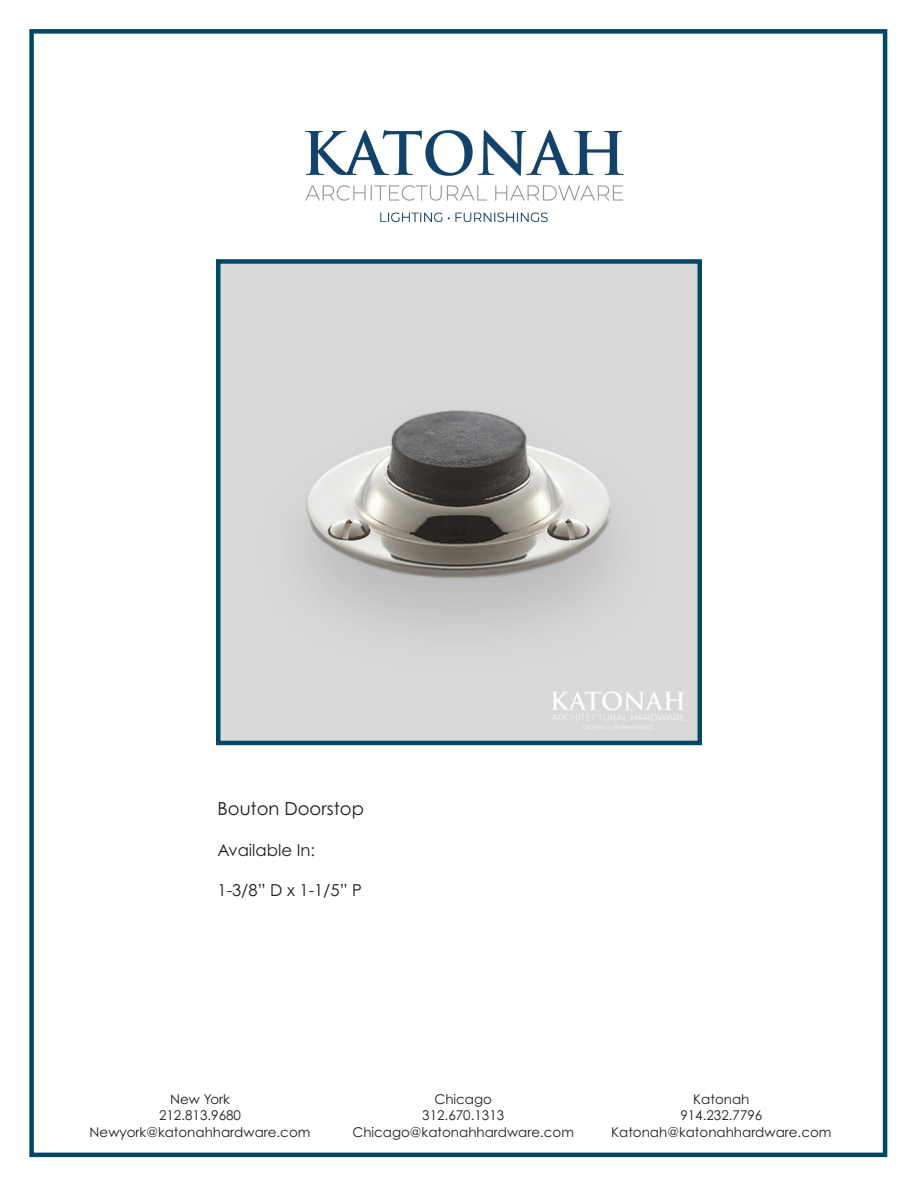
<style>
.page{position:relative;width:918px;height:1188px;background:#fff}
.page>*{position:absolute;margin:0;border:0;box-sizing:border-box;transform-origin:0 0}
.t1{font:18px "Century Gothic Pro";color:#231f20}
.t2{font:16.5px "Century Gothic Pro";color:#231f20}
.t3{font:13.5px "Century Gothic Pro";color:#231f20}
</style>
<div class="page">
<div style="left:29px;top:29px;width:858px;height:1128px;border:4px solid #024865"></div>
<img style="left:221px;top:264px;width:476px;height:476px">
<div style="left:216px;top:259px;width:486px;height:486px;border:4px solid #024865"></div>
<img style="left:305px;top:129px;width:319px;height:94px">
<p class="t1" style="left:218px;top:797px;width:148px">Bouton Doorstop</p>
<p class="t2" style="left:218px;top:840px;width:99px">Available In:</p>
<p class="t2" style="left:218px;top:880px;width:146px">1-3/8” D x 1-1/5” P</p>
<p class="t3" style="left:170px;top:1091px;width:61px">New York</p>
<p class="t3" style="left:159px;top:1107px;width:83px">212.813.9680</p>
<p class="t3" style="left:90px;top:1123px;width:222px">Newyork@katonahhardware.com</p>
<p class="t3" style="left:434px;top:1091px;width:59px">Chicago</p>
<p class="t3" style="left:422px;top:1107px;width:83px">312.670.1313</p>
<p class="t3" style="left:352px;top:1123px;width:223px">Chicago@katonahhardware.com</p>
<p class="t3" style="left:693px;top:1091px;width:58px">Katonah</p>
<p class="t3" style="left:680px;top:1107px;width:83px">914.232.7796</p>
<p class="t3" style="left:611px;top:1123px;width:222px">Katonah@katonahhardware.com</p>
</div>
